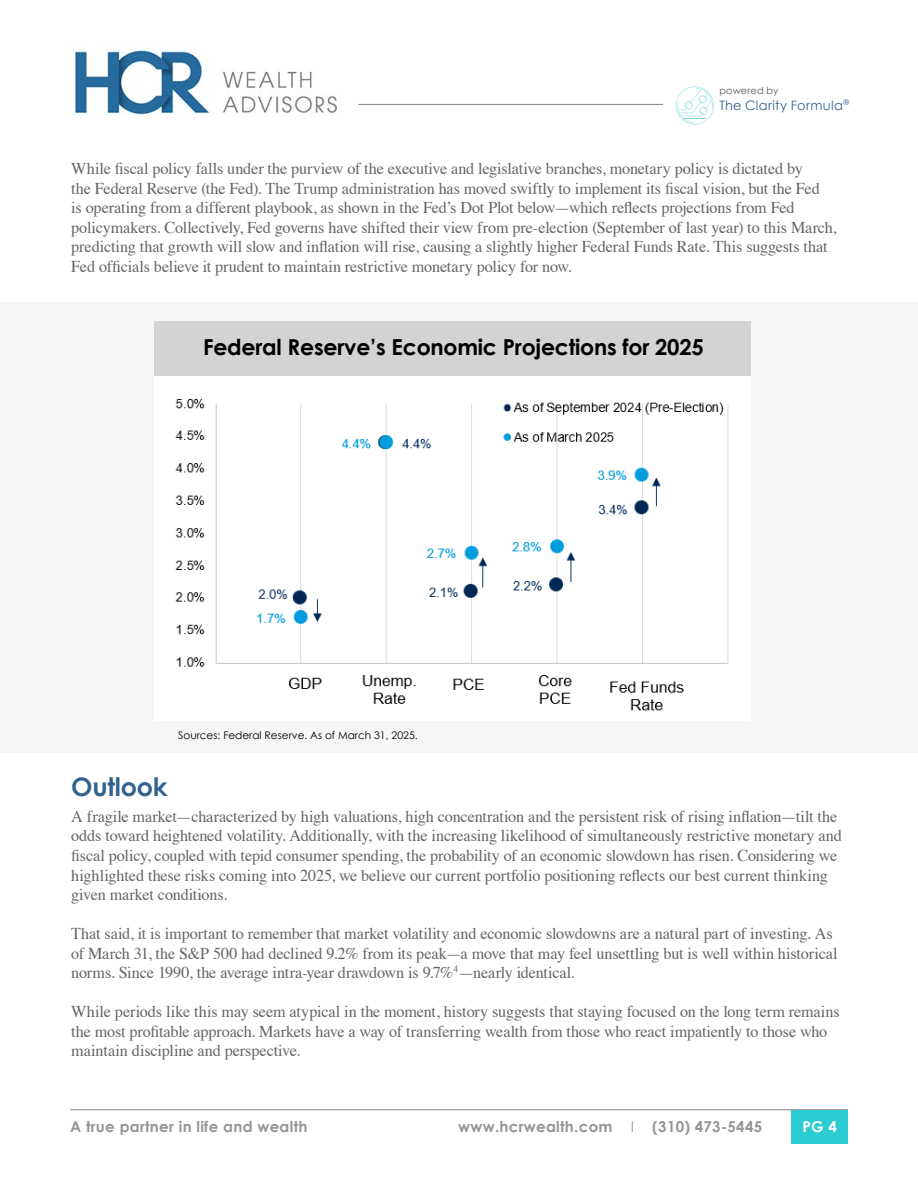
<style>
.page{position:relative;width:918px;height:1188px;background:#fff}
.page>*{position:absolute;margin:0;border:0;box-sizing:border-box;transform-origin:0 0}
.t1{font:700 25.5px "Century Gothic";letter-spacing:-.01em;color:#326290}
.t2{font:700 22.05px "Century Gothic";letter-spacing:-.01em;color:#000}
.t3{font:16.5px/19.5px "Times";letter-spacing:-.01em;color:#636466}
.t4{font:700 15px "Century Gothic";letter-spacing:.02em;color:#939598}
.t5{font:700 15px "Century Gothic";color:#fff}
.t6{font:12.9px "Century Gothic";letter-spacing:.025em;color:#326290}
.t7{font:10.5px "Century Gothic";color:#000}
.t8{font:9.75px "Century Gothic";letter-spacing:.01em;color:#595959}
.s1{font-weight:400}
</style>
<div class="page">
<div style="left:0;top:302px;width:918px;height:451px;background:#f6f6f6"></div>
<div style="left:154px;top:369px;width:597px;height:352px;background:#fff"></div>
<img style="left:74px;top:50px;width:263px;height:65px">
<hr style="left:359px;top:104px;width:304px;height:1px;background:#808080">
<svg style="left:676px;top:86px;width:38px;height:39px"></svg>
<hr style="left:70px;top:1109px;width:778px;height:1px;background:#808080">
<div style="left:791px;top:1110px;width:57px;height:34px;background:#2cccd3"></div>
<div style="left:154px;top:321px;width:597px;height:54px;background:#d1d3d4"></div>
<img style="left:175px;top:399px;width:554px;height:312px">
<p class="t8" style="left:719px;top:85px;width:61px">powered by</p>
<p class="t6" style="left:719px;top:97px;width:131px">The Clarity Formula<sup>®</sup></p>
<p class="t3" style="left:71px;top:158px;width:767px">While fiscal policy falls under the purview of the executive and legislative branches, monetary policy is dictated by<br>the Federal Reserve (the Fed). The Trump administration has moved swiftly to implement its fiscal vision, but the Fed<br>is operating from a different playbook, as shown in the Fed’s Dot Plot below—which reflects projections from Fed policymakers. Collectively, Fed governs have shifted their view from pre-election (September of last year) to this March, predicting that growth will slow and inflation will rise, causing a slightly higher Federal Funds Rate. This suggests that Fed officials believe it prudent to maintain restrictive monetary policy for now.</p>
<h2 class="t2" style="left:203px;top:333px;width:502px">Federal Reserve’s Economic Projections for 2025</h2>
<p class="t7" style="left:178px;top:729px;width:241px">Sources: Federal Reserve. As of March 31, 2025.</p>
<h1 class="t1" style="left:71px;top:771px;width:98px">Outlook</h1>
<p class="t3" style="left:71px;top:805px;width:772px">A fragile market—characterized by high valuations, high concentration and the persistent risk of rising inflation—tilt the odds toward heightened volatility. Additionally, with the increasing likelihood of simultaneously restrictive monetary and fiscal policy, coupled with tepid consumer spending, the probability of an economic slowdown has risen. Considering we highlighted these risks coming into 2025, we believe our current portfolio positioning reflects our best current thinking given market conditions.</p>
<p class="t3" style="left:71px;top:922px;width:768px">That said, it is important to remember that market volatility and economic slowdowns are a natural part of investing. As of March 31, the S&amp;P 500 had declined 9.2% from its peak—a move that may feel unsettling but is well within historical norms. Since 1990, the average intra-year drawdown is 9.7%<sup>4</sup>—nearly identical.</p>
<p class="t3" style="left:71px;top:1000px;width:770px">While periods like this may seem atypical in the moment, history suggests that staying focused on the long term remains the most profitable approach. Markets have a way of transferring wealth from those who react impatiently to those who maintain discipline and perspective.</p>
<p class="t4" style="left:70px;top:1117px;width:239px">A true partner in life and wealth</p>
<p class="t4" style="left:458px;top:1117px;width:305px">www.hcrwealth.com <span class="s1">I</span> (310) 473-5445</p>
<p class="t5" style="left:802px;top:1117px;width:36px">PG 4</p>
</div>
